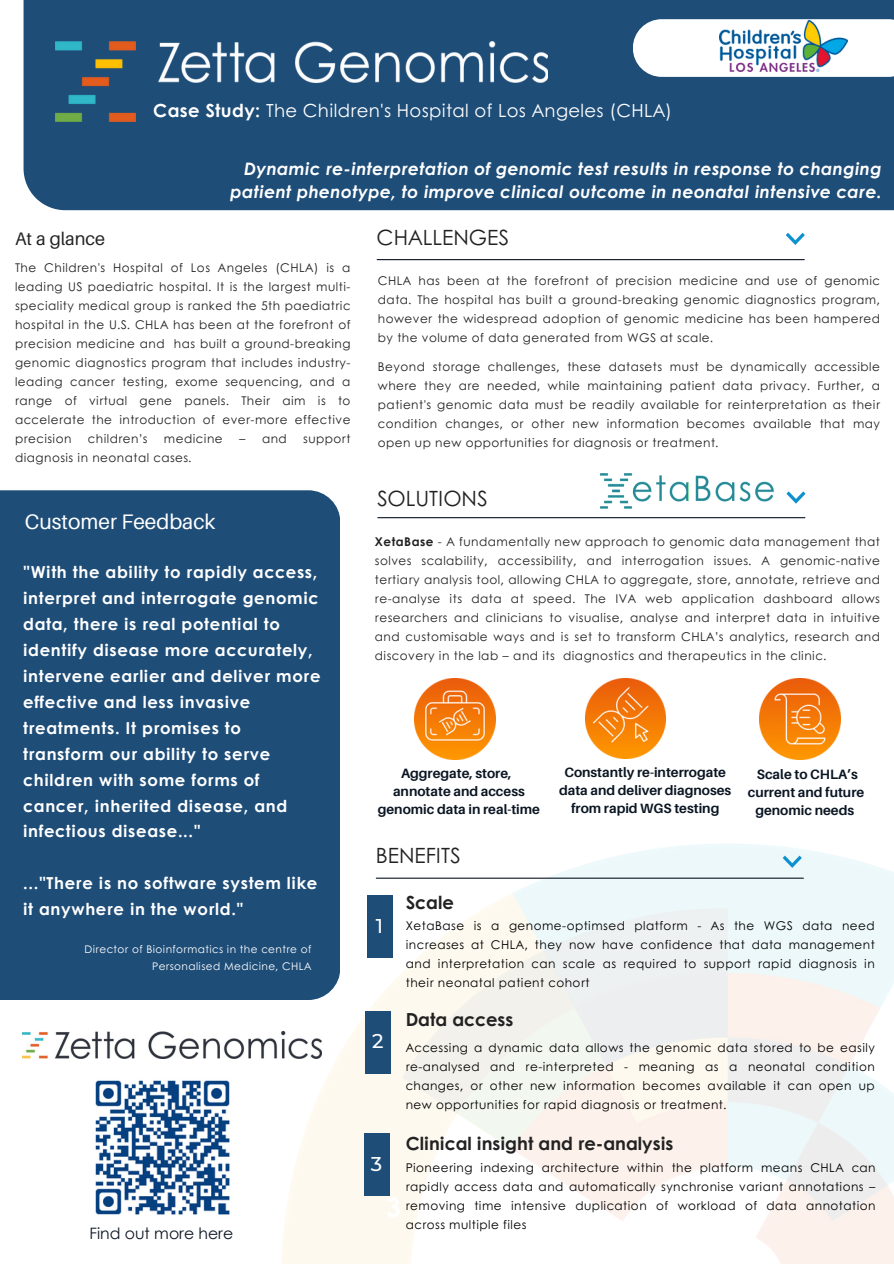
<style>
.page{position:relative;width:894px;height:1264px;background:#fff}
.page>*{position:absolute;margin:0;border:0;box-sizing:border-box;transform-origin:0 0}
.t1{font:21px "Century Gothic";color:#222}
.t2{font:21px "Aileron";color:#fff}
.t3{font:500 19.8px "Montserrat";color:#fff}
.t4{font:18.15px "Aileron";color:#222}
.t5{font:18px "Century Gothic";letter-spacing:.02em;color:#fff}
.t6{font:700 18px "Century Gothic";color:#222}
.t7{font:italic 700 17.25px/23.7px "Century Gothic";letter-spacing:.02em;color:#fff;text-align:right}
.t8{font:700 16.5px/26px "Century Gothic";letter-spacing:.04em;color:#fff}
.t9{font:15.75px "Century Gothic";color:#0b1623}
.t10{font:700 13.5px/18px "Aileron";color:#0b1623;text-align:center}
.t11{font:12px/19px "Century Gothic";letter-spacing:.04em;color:#222;text-align:justify}
.t12{font:12px/19px "Century Gothic";letter-spacing:.04em;color:#000;text-align:justify}
.t13{font:10.5px/16.6px "Century Gothic";letter-spacing:.04em;color:#fff;text-align:right}
.s1{font-weight:700}
</style>
<div class="page">
<img style="left:281px;top:844px;width:612px;height:419px">
<div style="left:0;top:490px;width:340px;height:510px;background:#1e4d78"></div>
<div style="left:24px;top:0;width:869px;height:210px;background:#1e4d78"></div>
<div style="left:366px;top:895px;width:26px;height:63px;background:#1e4d78"></div>
<hr style="left:377px;top:259px;width:427px;height:1px;background:#0b1623">
<hr style="left:378px;top:517px;width:426px;height:1px;background:#0b1623">
<hr style="left:376px;top:877px;width:427px;height:1px;background:#0b1623">
<svg style="left:785px;top:233px;width:19px;height:12px"></svg>
<svg style="left:786px;top:491px;width:19px;height:12px"></svg>
<svg style="left:782px;top:855px;width:19px;height:12px"></svg>
<img style="left:600px;top:473px;width:173px;height:35px">
<div style="left:365px;top:1010px;width:26px;height:63px;background:#1e4d78"></div>
<div style="left:363px;top:1133px;width:26px;height:63px;background:#1e4d78"></div>
<img style="left:759px;top:678px;width:81px;height:81px">
<img style="left:414px;top:678px;width:81px;height:81px">
<img style="left:585px;top:678px;width:80px;height:80px">
<svg style="left:632px;top:19px;width:261px;height:58px"></svg>
<img style="left:719px;top:21px;width:128px;height:50px">
<img style="left:55px;top:42px;width:80px;height:80px">
<img style="left:153px;top:42px;width:394px;height:40px">
<img style="left:22px;top:1031px;width:299px;height:27px">
<img style="left:95px;top:1080px;width:135px;height:135px">
<p class="t5" style="left:153px;top:97px;width:520px"><span class="s1">Case Study:</span> The Children's Hospital of Los Angeles (CHLA)</p>
<p class="t7" style="left:230px;top:156px;width:652px">Dynamic re-interpretation of genomic test results in response to changing patient phenotype, to improve clinical outcome in neonatal intensive care.</p>
<p class="t4" style="left:15px;top:227px;width:92px">At a glance</p>
<p class="t11" style="left:15px;top:257px;width:337px">The Children's Hospital of Los Angeles (CHLA) is a leading US paediatric hospital. It is the largest multi&shy;speciality medical group is ranked the 5th paediatric hospital in the U.S. CHLA has been at the forefront of precision medicine and has built a ground-breaking genomic diagnostics program that includes industry&shy;leading cancer testing, exome sequencing, and a range of virtual gene panels. Their aim is to accelerate the introduction of ever-more effective precision</p>
<p class="t11" style="left:88px;top:428px;width:61px">children’s</p>
<p class="t11" style="left:164px;top:428px;width:60px">medicine</p>
<p class="t11" style="left:239px;top:428px;width:49px">– and</p>
<p class="t11" style="left:303px;top:428px;width:49px">support</p>
<p class="t11" style="left:15px;top:447px;width:178px">diagnosis in neonatal cases.</p>
<p class="t2" style="left:25px;top:508px;width:192px">Customer Feedback</p>
<p class="t8" style="left:23px;top:558px;width:299px">"With the ability to rapidly access, interpret and interrogate genomic data, there is real potential to identify disease more accurately, intervene earlier and deliver more effective and less invasive treatments. It promises to transform our ability to serve children with some forms of cancer, inherited disease, and infectious disease..."</p>
<p class="t8" style="left:23px;top:869px;width:296px">..."There is no software system like it anywhere in the world."</p>
<p class="t13" style="left:84px;top:940px;width:228px">Director of Bioinformatics in the centre of<br>Personalised Medicine, CHLA</p>
<p class="t9" style="left:89px;top:1222px;width:145px">Find out more here</p>
<p class="t1" style="left:376px;top:222px;width:133px">CHALLENGES</p>
<p class="t11" style="left:378px;top:271px;width:503px">CHLA has been at the forefront of precision medicine and use of genomic data. The hospital has built a ground-breaking genomic diagnostics program, however the widespread adoption of genomic medicine has been hampered by the volume of data generated from WGS at scale.</p>
<p class="t11" style="left:378px;top:356px;width:503px">Beyond storage challenges, these datasets must be dynamically accessible where they are needed, while maintaining patient data privacy. Further, a patient's genomic data must be readily available for reinterpretation as their condition changes, or other new information becomes available that may open up new opportunities for diagnosis or treatment.</p>
<p class="t1" style="left:377px;top:482px;width:111px">SOLUTIONS</p>
<p class="t11" style="left:375px;top:531px;width:506px"><span class="s1">XetaBase</span> - A fundamentally new approach to genomic data management that solves scalability, accessibility, and interrogation issues. A genomic-native tertiary analysis tool, allowing CHLA to aggregate, store, annotate, retrieve and re-analyse its data at speed. The IVA web application dashboard allows researchers and clinicians to visualise, analyse and interpret data in intuitive and customisable ways and is set to transform CHLA’s analytics, research and discovery in the lab – and its diagnostics and therapeutics in the clinic.</p>
<p class="t10" style="left:377px;top:764px;width:164px">Aggregate, store, annotate and access genomic data in real-time</p>
<p class="t10" style="left:559px;top:763px;width:174px">Constantly re-interrogate data and deliver diagnoses from rapid WGS testing</p>
<p class="t1" style="left:375px;top:839px;width:86px">BENEFITS</p>
<p class="t6" style="left:405px;top:888px;width:49px">Scale</p>
<p class="t10" style="left:747px;top:764px;width:118px">Scale to CHLA’s current and future genomic needs</p>
<p class="t3" style="left:376px;top:914px;width:9px">1</p>
<p class="t3" style="left:372px;top:1029px;width:13px">2</p>
<p class="t3" style="left:371px;top:1151px;width:13px">3</p>
<p class="t12" style="left:405px;top:915px;width:470px">XetaBase is a genome-optimsed platform - As the WGS data need increases at CHLA, they now have confidence that data management and interpretation can scale as required to support rapid diagnosis in their neonatal patient cohort</p>
<p class="t6" style="left:405px;top:1006px;width:109px">Data access</p>
<p class="t12" style="left:405px;top:1037px;width:470px">Accessing a dynamic data allows the genomic data stored to be easily re-analysed and re-interpreted - meaning as a neonatal condition changes, or other new information becomes available it can open up new opportunities for rapid diagnosis or treatment.</p>
<p class="t6" style="left:405px;top:1129px;width:269px">Clinical insight and re-analysis</p>
<p class="t12" style="left:405px;top:1157px;width:471px">Pioneering indexing architecture within the platform means CHLA can rapidly access data and automatically synchronise variant annotations – removing time intensive duplication of workload of data annotation across multiple files</p>
</div>
